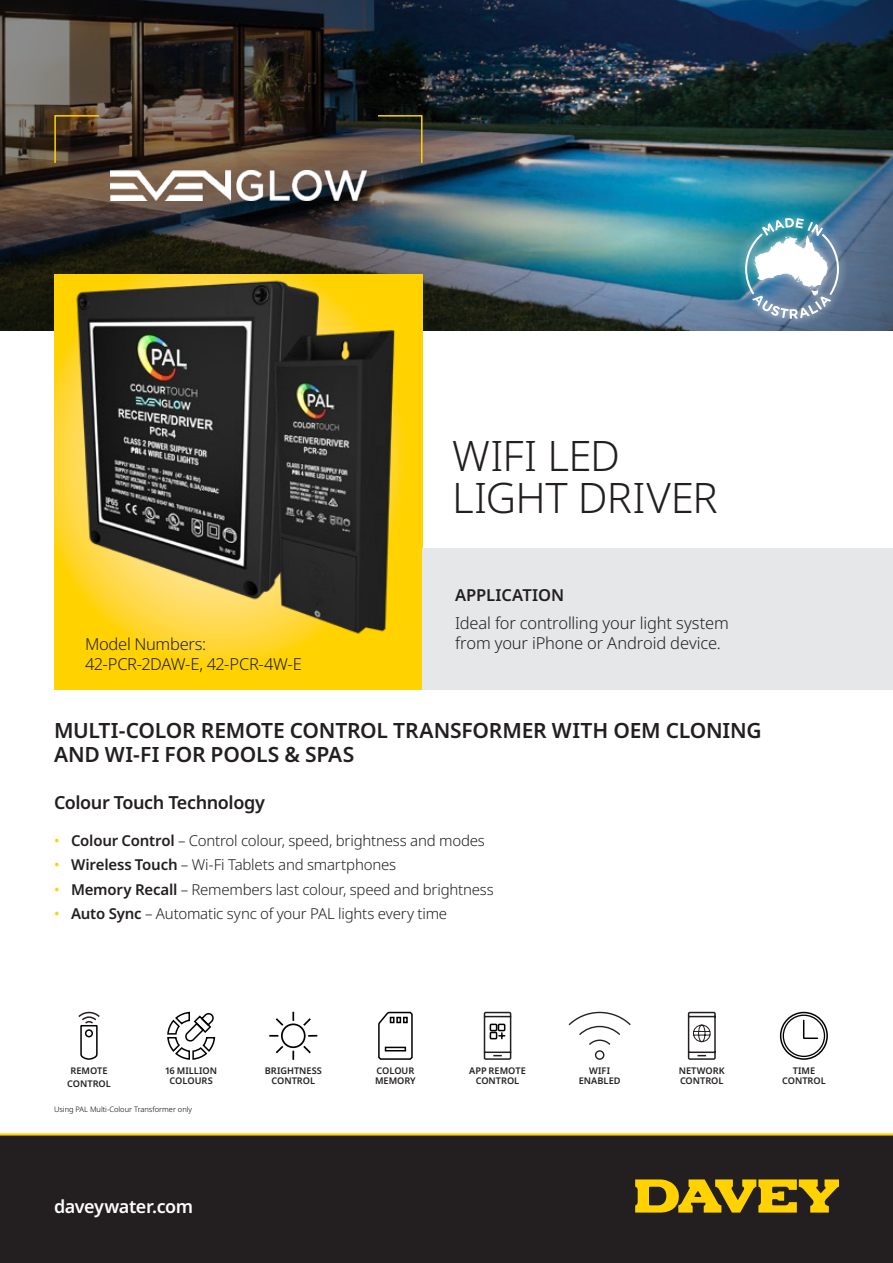
<style>
.page{position:relative;width:893px;height:1263px;background:#fff}
.page>*{position:absolute;margin:0;border:0;box-sizing:border-box;transform-origin:0 0}
.t1{font:300 42px/42px "Noto Sans";letter-spacing:-.01em;color:#231f20}
.t2{font:600 21px/24px "Noto Sans";letter-spacing:-.01em;color:#231f20}
.t3{font:600 18px "Noto Sans";letter-spacing:-.025em;color:#231f20}
.t4{font:600 18px "Noto Sans";letter-spacing:-.025em;color:#fff}
.t5{font:300 16.5px/19.8px "Noto Sans";letter-spacing:-.01em;color:#231f20}
.t6{font:600 16.5px "Noto Sans";letter-spacing:-.01em;color:#231f20}
.t7{font:300 15px "Noto Sans";letter-spacing:-.015em;color:#231f20}
.t8{font:600 9.15px/9.1px "Noto Sans";letter-spacing:-.005em;color:#231f20;text-align:center}
.t9{font:300 7.5px "Noto Sans";color:#000101}
.s1{font-weight:400;color:#ffd200}
.s2{font-weight:600}
</style>
<div class="page">
<img style="left:0;top:0;width:893px;height:331px">
<img style="left:111px;top:171px;width:255px;height:29px">
<svg style="left:54px;top:114px;width:46px;height:50px;background:#4b381d"></svg>
<svg style="left:376px;top:114px;width:47px;height:50px;background:#615340"></svg>
<svg style="left:54px;top:274px;width:369px;height:416px;background:#fed30f"></svg>
<div style="left:423px;top:548px;width:470px;height:142px;background:#e6e7e8"></div>
<div style="left:0;top:1135px;width:893px;height:128px;background:#231f20"></div>
<hr style="left:0;top:1133px;width:893px;height:2px;background:#ffd200">
<div style="left:736px;top:210px;width:112px;height:117px;background:#fff;opacity:.75"></div>
<svg style="left:745px;top:218px;width:94px;height:101px"></svg>
<svg style="left:78px;top:1011px;width:22px;height:49px"></svg>
<svg style="left:167px;top:1011px;width:49px;height:49px"></svg>
<svg style="left:269px;top:1011px;width:49px;height:49px"></svg>
<svg style="left:378px;top:1011px;width:35px;height:49px"></svg>
<svg style="left:483px;top:1011px;width:29px;height:49px"></svg>
<svg style="left:567px;top:1011px;width:272px;height:202px"></svg>
<img style="left:72px;top:274px;width:260px;height:331px">
<img style="left:266px;top:328px;width:137px;height:311px">
<p class="t5" style="left:85px;top:635px;width:219px">Model Numbers:<br>42-PCR-2DAW-E, 42-PCR-4W-E</p>
<h1 class="t1" style="left:452px;top:436px;width:267px">WIFI LED<br>LIGHT DRIVER</h1>
<p class="t6" style="left:455px;top:583px;width:110px">APPLICATION</p>
<p class="t5" style="left:455px;top:614px;width:275px">Ideal for controlling your light system from your iPhone or Android device.</p>
<h2 class="t2" style="left:54px;top:719px;width:709px">MULTI-COLOR REMOTE CONTROL TRANSFORMER WITH OEM CLONING<br>AND WI-FI FOR POOLS &amp; SPAS</h2>
<p class="t3" style="left:54px;top:789px;width:213px">Colour Touch Technology</p>
<p class="t7" style="left:54px;top:830px;width:432px"><span class="s1">•</span> <span class="s2">Colour Control</span> – Control colour, speed, brightness and modes</p>
<p class="t7" style="left:54px;top:854px;width:344px"><span class="s1">•</span> <span class="s2">Wireless Touch</span> – Wi-Fi Tablets and smartphones</p>
<p class="t7" style="left:54px;top:879px;width:441px"><span class="s1">•</span> <span class="s2">Memory Recall</span> – Remembers last colour, speed and brightness</p>
<p class="t7" style="left:54px;top:903px;width:395px"><span class="s1">•</span> <span class="s2">Auto Sync</span> – Automatic sync of your PAL lights every time</p>
<p class="t8" style="left:67px;top:1065px;width:45px;line-height:12.9px">REMOTE<br>CONTROL</p>
<p class="t8" style="left:165px;top:1067px;width:53px">16 MILLION<br>COLOURS</p>
<p class="t8" style="left:265px;top:1067px;width:59px">BRIGHTNESS<br>CONTROL</p>
<p class="t8" style="left:375px;top:1067px;width:42px;text-align:left">COLOUR<br>MEMORY</p>
<p class="t8" style="left:469px;top:1067px;width:58px">APP REMOTE<br>CONTROL</p>
<p class="t8" style="left:679px;top:1067px;width:48px;text-align:left">NETWORK<br>CONTROL</p>
<p class="t8" style="left:782px;top:1067px;width:45px">TIME<br>CONTROL</p>
<p class="t8" style="left:579px;top:1067px;width:43px">WIFI<br>ENABLED</p>
<p class="t9" style="left:54px;top:1104px;width:140px">Using PAL Multi-Colour Transformer only</p>
<p class="t4" style="left:54px;top:1193px;width:141px">daveywater.com</p>
</div>
